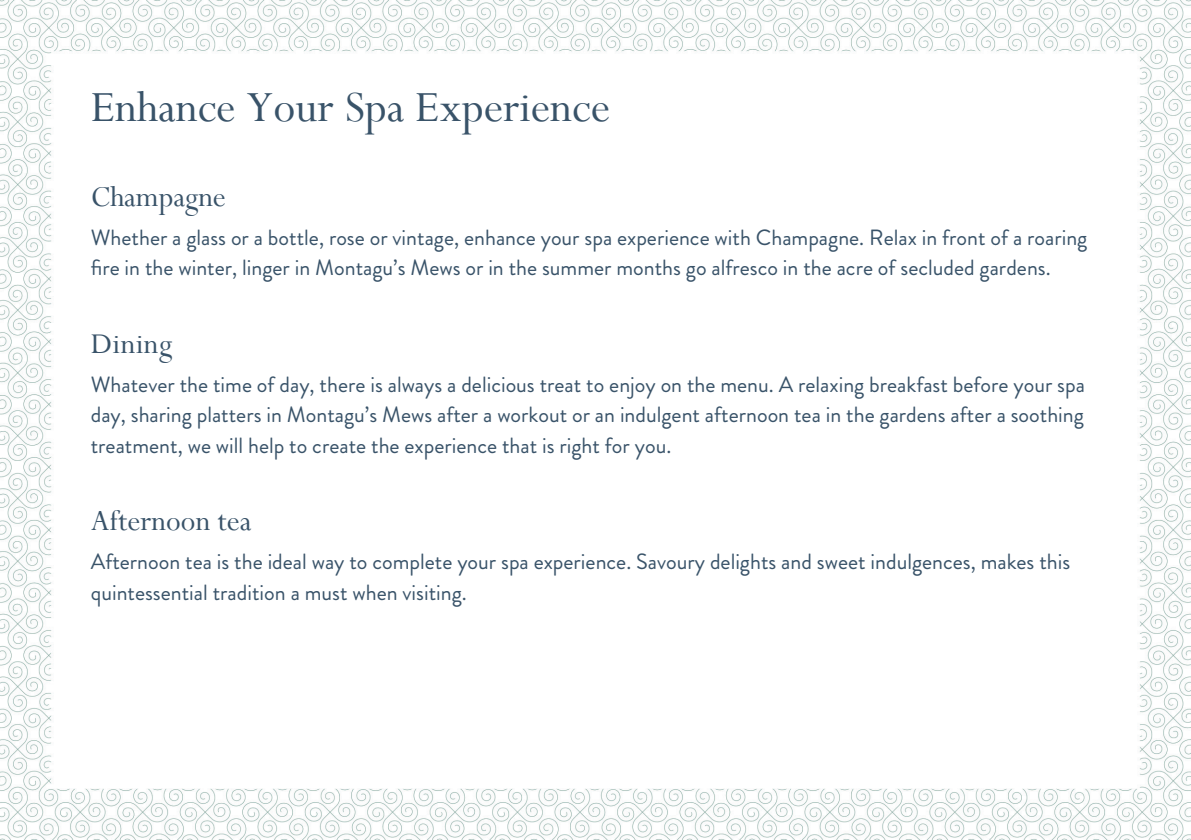
<style>
.page{position:relative;width:1191px;height:840px;background:#fff}
.page>*{position:absolute;margin:0;border:0;box-sizing:border-box;transform-origin:0 0}
.t1{font:48px "Perpetua";color:#395369}
.t2{font:32px "Perpetua";color:#395369}
.t3{font:22px/30.4px "Brandon Grotesque";color:#395369}
</style>
<div class="page">
<img style="left:0;top:0;width:1190px;height:839px">
<h1 class="t1" style="left:91px;top:77px;width:521px">Enhance Your Spa Experience</h1>
<h2 class="t2" style="left:91px;top:176px;width:137px">Champagne</h2>
<p class="t3" style="left:91px;top:223px;width:998px">Whether a glass or a bottle, rose or vintage, enhance your spa experience with Champagne. Relax in front of a roaring fire in the winter, linger in Montagu’s Mews or in the summer months go alfresco in the acre of secluded gardens.</p>
<h2 class="t2" style="left:91px;top:323px;width:83px">Dining</h2>
<p class="t3" style="left:91px;top:369px;width:995px;text-align:justify">Whatever the time of day, there is always a delicious treat to enjoy on the menu. A relaxing breakfast before your spa day, sharing platters in Montagu’s Mews after a workout or an indulgent afternoon tea in the gardens after a soothing treatment, we will help to create the experience that is right for you.</p>
<h2 class="t2" style="left:91px;top:500px;width:162px">Afternoon tea</h2>
<p class="t3" style="left:91px;top:546px;width:981px">Afternoon tea is the ideal way to complete your spa experience. Savoury delights and sweet indulgences, makes this quintessential tradition a must when visiting.</p>
</div>
